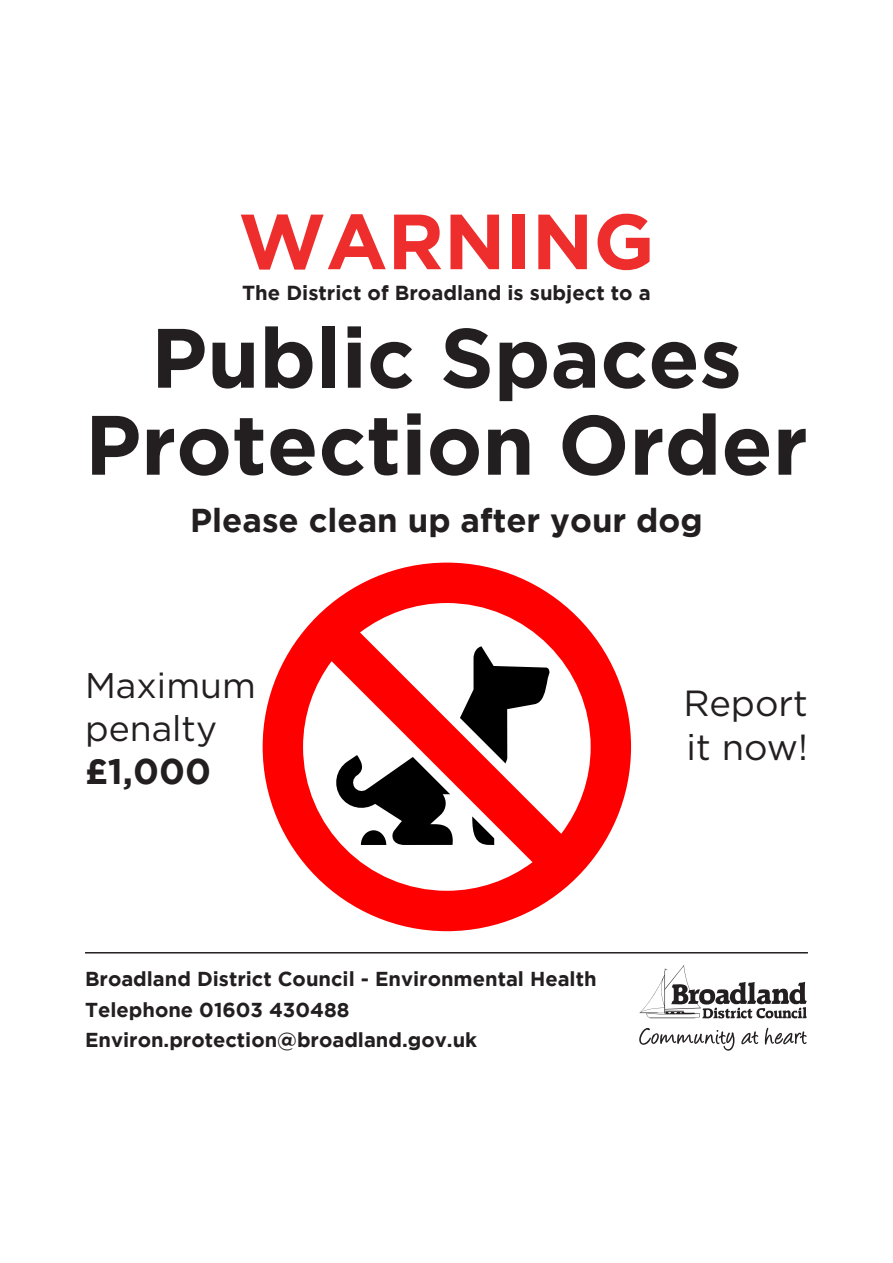
<style>
.page{position:relative;width:893px;height:1263px;background:#fff}
.page>*{position:absolute;margin:0;border:0;box-sizing:border-box;transform-origin:0 0}
.t1{font:700 84px "Gotham";color:#231f20}
.t2{font:700 78px "Gotham";color:#ee2d2d}
.t3{font:36.3px "Gotham";color:#231f20}
.t4{font:35.55px/42.8px "Gotham";color:#231f20}
.t5{font:700 33px "Gotham";color:#231f20}
.t6{font:700 20.25px "Gotham";color:#231f20}
.t7{font:700 20.1px "Gotham";color:#231f20}
.s1{font-weight:700}
</style>
<div class="page">
<svg style="left:639px;top:965px;width:168px;height:53px"></svg>
<svg style="left:639px;top:1028px;width:95px;height:23px"></svg>
<svg style="left:741px;top:1031px;width:17px;height:13px"></svg>
<svg style="left:765px;top:1028px;width:42px;height:16px"></svg>
<hr style="left:85px;top:952px;width:723px;height:1px;background:#231f20">
<svg style="left:263px;top:563px;width:368px;height:368px"></svg>
<svg style="left:460px;top:646px;width:90px;height:117px"></svg>
<svg style="left:333px;top:755px;width:120px;height:90px"></svg>
<svg style="left:472px;top:816px;width:22px;height:29px"></svg>
<p class="t2" style="left:238px;top:196px;width:418px">WARNING</p>
<p class="t6" style="left:242px;top:281px;width:410px">The District of Broadland is subject to a</p>
<p class="t1" style="left:151px;top:309px;width:592px">Public Spaces</p>
<p class="t1" style="left:85px;top:396px;width:724px">Protection Order</p>
<p class="t5" style="left:190px;top:501px;width:514px">Please clean up after your dog</p>
<p class="t4" style="left:85px;top:664px;width:172px">Maximum penalty <span class="s1">£1,000</span></p>
<p class="t7" style="left:85px;top:968px;width:513px">Broadland District Council - Environmental Health</p>
<p class="t7" style="left:85px;top:998px;width:266px">Telephone 01603 430488</p>
<p class="t7" style="left:85px;top:1028px;width:394px">Environ.protection@broadland.gov.uk</p>
<p class="t3" style="left:683px;top:680px;width:126px">Report</p>
<p class="t3" style="left:687px;top:724px;width:123px">it now!</p>
</div>
